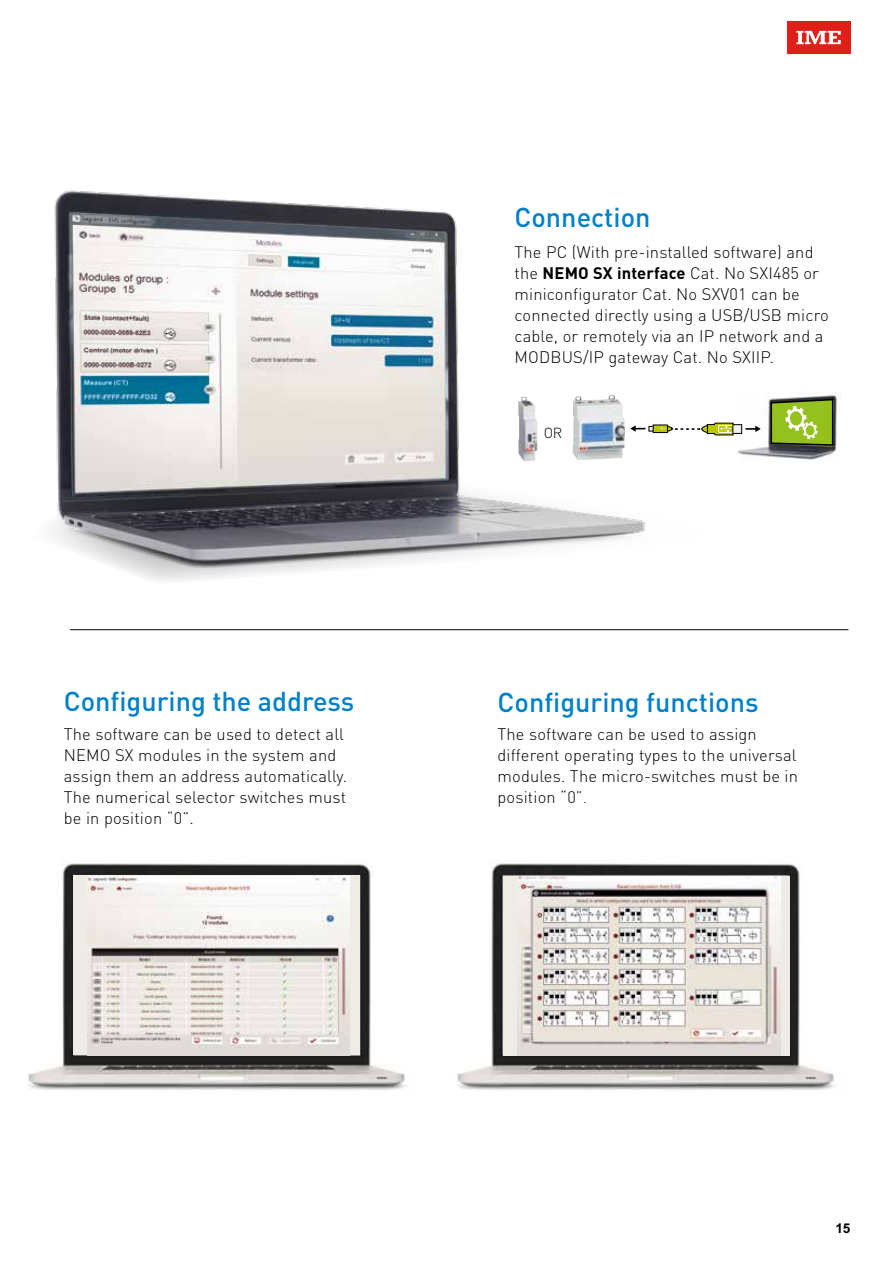
<style>
.page{position:relative;width:893px;height:1263px;background:#fff}
.page>*{position:absolute;margin:0;border:0;box-sizing:border-box;transform-origin:0 0}
.t1{font:500 27px "DIN Pro";color:#0081c7}
.t2{font:300 16.5px/21px "DIN Pro";letter-spacing:.01em;color:#000}
.t3{font:300 14.4px "DIN Pro";color:#000}
.t4{font:700 13.5px "Arial";color:#000}
.s1{font-weight:700}
.s2{font-size:13.5px}
</style>
<div class="page">
<div style="left:787px;top:21px;width:63px;height:33px;background:#e11f19"></div>
<svg style="left:796px;top:31px;width:45px;height:13px"></svg>
<img style="left:52px;top:190px;width:593px;height:391px">
<img style="left:27px;top:863px;width:380px;height:227px">
<img style="left:456px;top:863px;width:380px;height:227px">
<div style="left:74px;top:875px;width:286px;height:180px;background:#efece7"></div>
<img style="left:87px;top:877px;width:262px;height:178px">
<div style="left:504px;top:876px;width:286px;height:179px;background:#efece7"></div>
<img style="left:517px;top:876px;width:263px;height:179px">
<img style="left:738px;top:395px;width:99px;height:65px">
<div style="left:733px;top:425px;width:9px;height:8px;background:#ededed"></div>
<div style="left:733px;top:424px;width:9px;height:10px;border:1px solid #000"></div>
<svg style="left:745px;top:426px;width:16px;height:6px"></svg>
<svg style="left:630px;top:422px;width:108px;height:14px"></svg>
<svg style="left:770px;top:398px;width:64px;height:49px"></svg>
<hr style="left:70px;top:629px;width:778px;height:1px;background:#000">
<img style="left:573px;top:395px;width:53px;height:65px">
<img style="left:518px;top:397px;width:20px;height:64px">
<h1 class="t1" style="left:514px;top:199px;width:137px">Connection</h1>
<p class="t2" style="left:514px;top:241px;width:316px">The PC (With pre-installed software) and the <span class="s1">NEMO SX interface</span> Cat. No SXI485 or miniconfigurator Cat. No SXV01 can be connected directly using a USB/USB micro cable, or remotely via an IP network and a MODBUS/IP gateway Cat. No SXIIP.</p>
<p class="t3" style="left:544px;top:423px;width:20px">OR</p>
<h1 class="t1" style="left:64px;top:682px;width:292px">Configuring the address</h1>
<h1 class="t1" style="left:498px;top:684px;width:262px">Configuring functions</h1>
<p class="t2" style="left:64px;top:723px;width:285px">The software can be used to detect all<br>NEMO SX modules in the system and assign them an address automatically.<br>The numerical selector switches must be in position “0”.</p>
<p class="t2" style="left:497px;top:723px;width:302px">The software can be used to assign different operating types to the universal modules. The micro-switches must be in position “0”<span class="s2">.</span></p>
<p class="t4" style="left:835px;top:1220px;width:17px">15</p>
</div>
